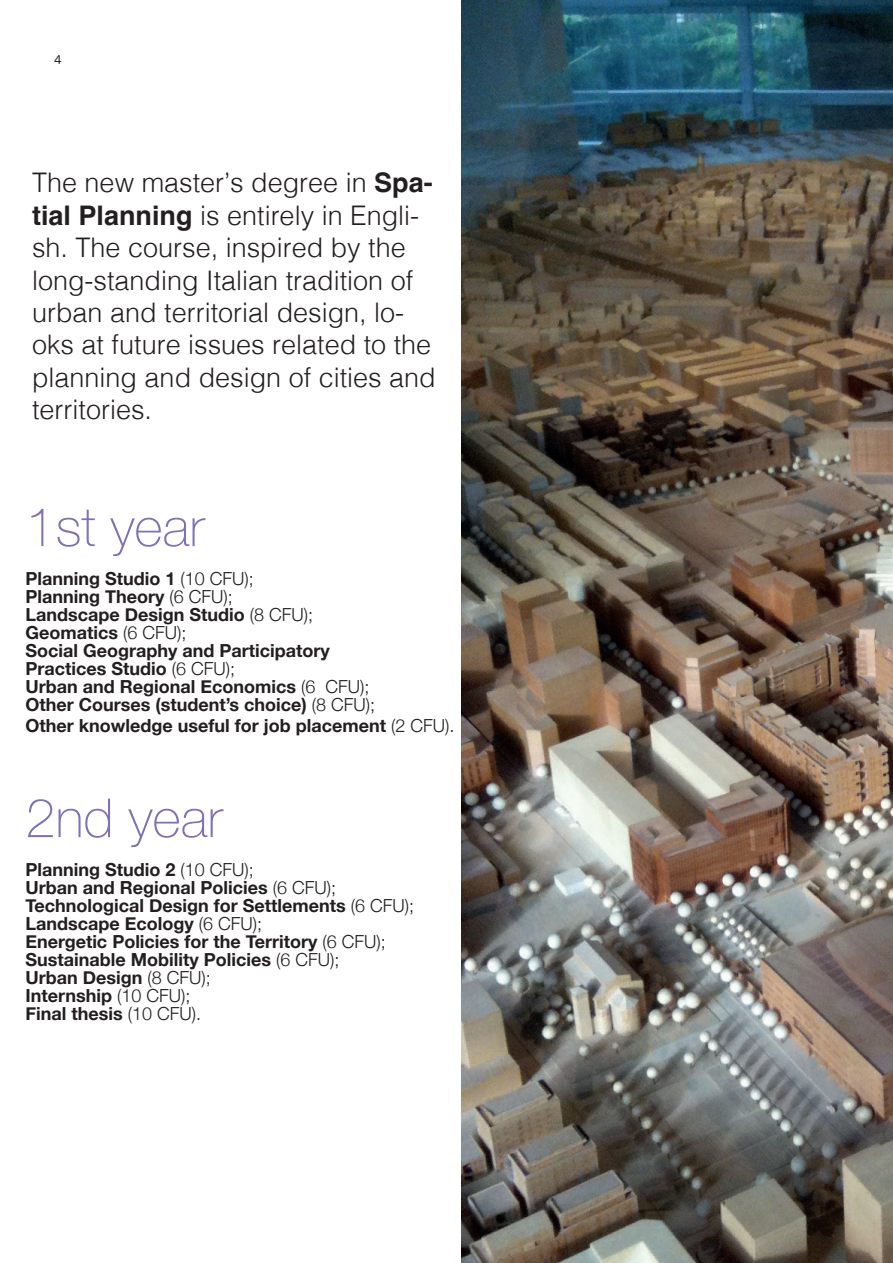
<style>
.page{position:relative;width:893px;height:1263px;background:#fff}
.page>*{position:absolute;margin:0;border:0;box-sizing:border-box;transform-origin:0 0}
.t1{font:100 54px "Helvetica Neue";color:#7f71b3}
.t2{font:300 27px/32.4px "Helvetica";color:#231f20}
.t3{font:700 18px/18px "Helvetica Neue";color:#231f20}
.t4{font:12px "Benton Sans";color:#231f20}
.s1{font-weight:700}
.s2{font-weight:300}
</style>
<div class="page">
<img style="left:461px;top:0;width:432px;height:1263px">
<p class="t4" style="left:54px;top:53px;width:9px">4</p>
<p class="t2" style="left:32px;top:169px;width:405px">The new master’s degree in <span class="s1">Spa&shy;tial Planning</span> is entirely in Engli&shy;sh. The course, inspired by the long-standing Italian tradition of urban and territorial design, lo&shy;oks at future issues related to the planning and design of cities and territories.</p>
<h1 class="t1" style="left:26px;top:494px;width:181px">1st year</h1>
<p class="t3" style="left:26px;top:569px;width:351px">Planning Studio 1 <span class="s2">(10 CFU);<br></span>Planning Theory <span class="s2">(6 CFU);<br></span>Landscape Design Studio <span class="s2">(8 CFU);<br></span>Geomatics <span class="s2">(6 CFU);<br></span>Social Geography and Participatory<br>Practices Studio <span class="s2">(6 CFU);<br></span>Urban and Regional Economics <span class="s2">(6 CFU);<br></span>Other Courses (student’s choice) <span class="s2">(8 CFU);</span></p>
<p class="t3" style="left:26px;top:716px;width:430px">Other knowledge useful for job placement <span class="s2">(2 CFU).</span></p>
<h1 class="t1" style="left:26px;top:785px;width:199px">2nd year</h1>
<p class="t3" style="left:26px;top:860px;width:390px">Planning Studio 2 <span class="s2">(10 CFU);<br></span>Urban and Regional Policies <span class="s2">(6 CFU);<br></span>Technological Design for Settlements <span class="s2">(6 CFU);<br></span>Landscape Ecology <span class="s2">(6 CFU);<br></span>Energetic Policies for the Territory <span class="s2">(6 CFU);<br></span>Sustainable Mobility Policies <span class="s2">(6 CFU);<br></span>Urban Design <span class="s2">(8 CFU);<br></span>Internship <span class="s2">(10 CFU);<br></span>Final thesis <span class="s2">(10 CFU).</span></p>
</div>
